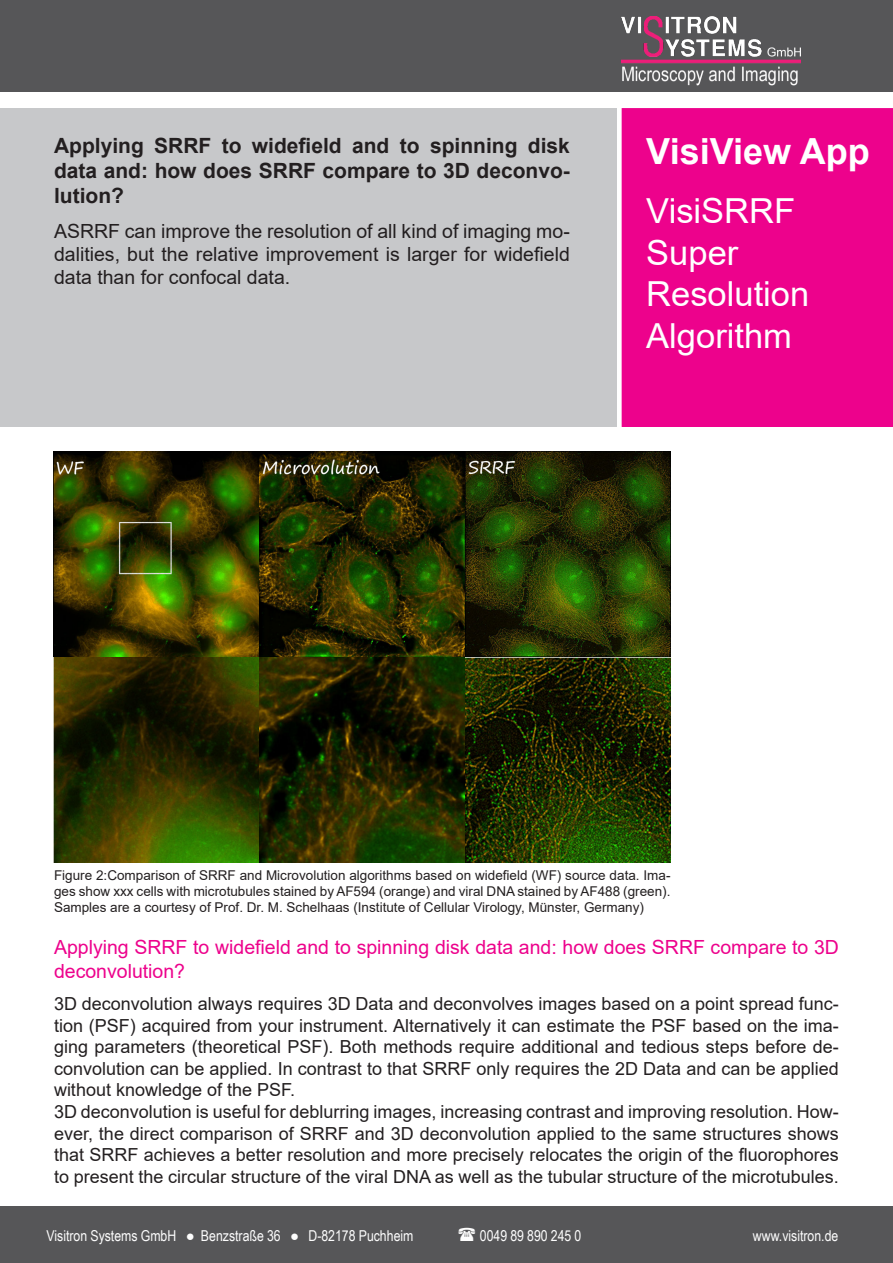
<style>
.page{position:relative;width:893px;height:1263px;background:#fff}
.page>*{position:absolute;margin:0;border:0;box-sizing:border-box;transform-origin:0 0}
.t1{font:700 36px "Arial";color:#fff}
.t2{font:34.5px/41.4px "Arial";color:#fff}
.t3{font:700 21px/25.2px "Arial";color:#231f20;text-align:justify}
.t4{font:19.5px/23.4px "Arial";color:#231f20;text-align:justify}
.t5{font:19.5px/23.4px "Arial";color:#ed028c}
.t6{font:18px/21.6px "Arial";color:#231f20;text-align:justify}
.t7{font:15px "Arial Narrow";color:#fdfdfd}
.t8{font:13.5px/16.2px "Arial";color:#231f20;text-align:justify}
.s1{font-family:"Arial"}
</style>
<div class="page">
<hr style="left:0;top:1206px;width:1px;height:57px;background:#565658">
<div style="left:1px;top:1206px;width:892px;height:57px;background:#565658"></div>
<div style="left:0;top:0;width:893px;height:92px;background:#565658"></div>
<div style="left:622px;top:108px;width:271px;height:319px;background:#ed028c"></div>
<div style="left:0;top:108px;width:617px;height:319px;background:#c7c8ca"></div>
<img style="left:622px;top:16px;width:179px;height:69px">
<img style="left:54px;top:452px;width:616px;height:410px">
<p class="t3" style="left:54px;top:133px;width:517px">Applying SRRF to widefield and to spinning disk data and: how does SRRF compare to 3D deconvo&shy;lution?</p>
<p class="t4" style="left:54px;top:219px;width:517px">ASRRF can improve the resolution of all kind of imaging mo&shy;dalities, but the relative improvement is larger for widefield data than for confocal data.</p>
<p class="t1" style="left:646px;top:126px;width:225px">VisiView App</p>
<p class="t2" style="left:646px;top:190px;width:150px">VisiSRRF<br>Super</p>
<p class="t2" style="left:646px;top:273px;width:164px">Resolution</p>
<p class="t2" style="left:646px;top:314px;width:147px">Algorithm</p>
<p class="t8" style="left:54px;top:867px;width:618px">Figure 2:Comparison of SRRF and Microvolution algorithms based on widefield (WF) source data. Ima&shy;ges show xxx cells with microtubules stained by AF594 (orange) and viral DNA stained by AF488 (green).<br>Samples are a courtesy of Prof. Dr. M. Schelhaas (Institute of Cellular Virology, Münster, Germany)</p>
<p class="t5" style="left:54px;top:935px;width:786px">Applying SRRF to widefield and to spinning disk data and: how does SRRF compare to 3D deconvolution?</p>
<p class="t6" style="left:54px;top:993px;width:786px">3D deconvolution always requires 3D Data and deconvolves images based on a point spread func&shy;tion (PSF) acquired from your instrument. Alternatively it can estimate the PSF based on the ima&shy;ging parameters (theoretical PSF). Both methods require additional and tedious steps before de&shy;convolution can be applied. In contrast to that SRRF only requires the 2D Data and can be applied without knowledge of the PSF.</p>
<p class="t6" style="left:54px;top:1101px;width:786px">3D deconvolution is useful for deblurring images, increasing contrast and improving resolution. How&shy;ever, the direct comparison of SRRF and 3D deconvolution applied to the same structures shows that SRRF achieves a better resolution and more precisely relocates the origin of the fluorophores to present the circular structure of the viral DNA as well as the tubular structure of the microtubules.</p>
<p class="t7" style="left:47px;top:1225px;width:368px">Visitron Systems GmbH <span class="s1">●</span> Benzstraße 36 <span class="s1">●</span> D-82178 Puchheim</p>
<p class="t7" style="left:480px;top:1225px;width:103px">0049 89 890 245 0</p>
<p class="t7" style="left:753px;top:1225px;width:87px">www.visitron.de</p>
</div>
